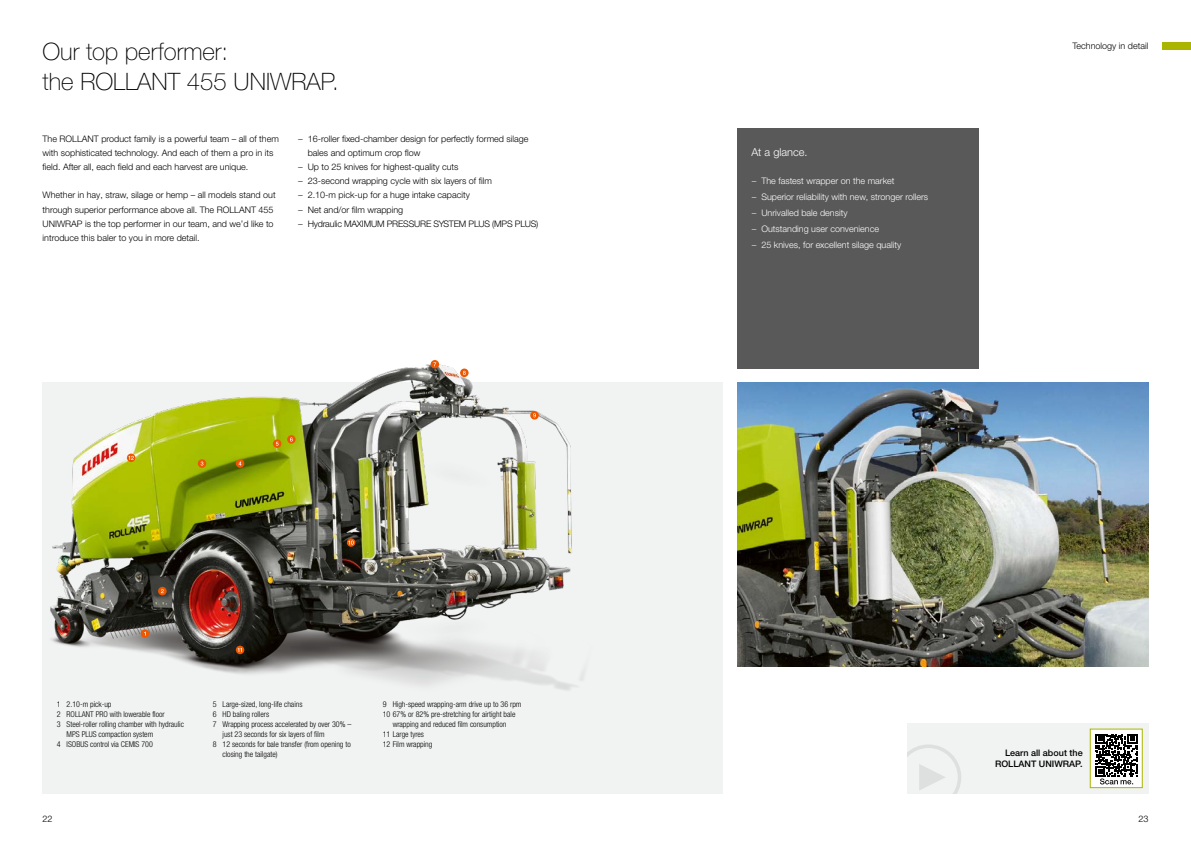
<style>
.page{position:relative;width:1191px;height:842px;background:#fff}
.page>*{position:absolute;margin:0;border:0;box-sizing:border-box;transform-origin:0 0}
.t1{font:100 24px/30px "CLAAS Helvetica Neue";color:#000}
.t2{font:300 11px "CLAAS Helvetica Neue";color:#fff}
.t3{font:300 9px/14.2px "CLAAS Helvetica Neue";color:#000}
.t4{font:300 9px/15.8px "CLAAS Helvetica Neue";color:#fff}
.t5{font:300 9px "CLAAS Helvetica Neue";letter-spacing:-.02em;color:#000}
.t6{font:500 9px/11px "CLAAS Helvetica Neue";color:#000;text-align:right}
.t7{font:300 condensed 8px "CLAAS Helvetica Neue";color:#000}
</style>
<div class="page">
<div style="left:43px;top:383px;width:680px;height:411px;background:#f1f2f2"></div>
<img style="left:42px;top:360px;width:619px;height:349px">
<div style="left:1162px;top:43px;width:29px;height:7px;background:#aab500"></div>
<svg style="left:141px;top:629px;width:8px;height:9px"></svg>
<div style="left:907px;top:723px;width:241px;height:71px;background:#f1f2f2"></div>
<svg style="left:907px;top:745px;width:54px;height:49px"></svg>
<div style="left:1090px;top:729px;width:52px;height:59px;background:linear-gradient(to right,#fff,#fff)"></div>
<div style="left:1090px;top:729px;width:52px;height:54px;background:#fff"></div>
<div style="left:1089px;top:729px;width:53px;height:59px;border:1px solid #aab500"></div>
<svg style="left:1095px;top:734px;width:42px;height:50px"></svg>
<div style="left:236px;top:646px;width:8px;height:8px;background:#ed5700;border-radius:50%"></div>
<svg style="left:238px;top:648px;width:4px;height:4px"></svg>
<svg style="left:158px;top:587px;width:9px;height:8px"></svg>
<svg style="left:161px;top:589px;width:3px;height:4px"></svg>
<svg style="left:198px;top:459px;width:8px;height:9px"></svg>
<svg style="left:236px;top:459px;width:8px;height:9px"></svg>
<svg style="left:273px;top:439px;width:8px;height:9px"></svg>
<svg style="left:287px;top:435px;width:9px;height:9px"></svg>
<svg style="left:290px;top:437px;width:3px;height:4px"></svg>
<svg style="left:430px;top:360px;width:9px;height:9px"></svg>
<svg style="left:433px;top:362px;width:3px;height:4px"></svg>
<div style="left:460px;top:369px;width:8px;height:8px;background:#ed5700;border-radius:50%"></div>
<svg style="left:463px;top:371px;width:3px;height:4px"></svg>
<svg style="left:530px;top:411px;width:9px;height:9px"></svg>
<svg style="left:533px;top:413px;width:3px;height:4px"></svg>
<svg style="left:347px;top:538px;width:8px;height:9px"></svg>
<svg style="left:348px;top:540px;width:6px;height:5px"></svg>
<div style="left:127px;top:454px;width:8px;height:8px;background:#ed5700;border-radius:50%"></div>
<svg style="left:128px;top:456px;width:6px;height:4px"></svg>
<img style="left:737px;top:383px;width:411px;height:283px">
<div style="left:737px;top:128px;width:241px;height:241px;background:#595959"></div>
<h1 class="t1" style="left:43px;top:37px;width:298px">Our top performer:<br>the ROLLANT 455 UNIWRAP.</h1>
<p class="t3" style="left:43px;top:132px;width:238px">The ROLLANT product family is a powerful team – all of them with sophisticated technology. And each of them a pro in its field. After all, each field and each harvest are unique.</p>
<p class="t3" style="left:43px;top:188px;width:235px">Whether in hay, straw, silage or hemp – all models stand out through superior performance above all. The ROLLANT 455<br>UNIWRAP is the top performer in our team, and we’d like to introduce this baler to you in more detail.</p>
<p class="t3" style="left:298px;top:132px;width:232px">− 16-roller fixed-chamber design for perfectly formed silage</p>
<p class="t3" style="left:308px;top:146px;width:114px">bales and optimum crop flow</p>
<p class="t3" style="left:298px;top:160px;width:162px">− Up to 25 knives for highest-quality cuts</p>
<p class="t3" style="left:298px;top:174px;width:196px">− 23-second wrapping cycle with six layers of film</p>
<p class="t3" style="left:298px;top:188px;width:174px">− 2.10-m pick-up for a huge intake capacity</p>
<p class="t3" style="left:298px;top:202px;width:107px">− Net and/or film wrapping</p>
<p class="t5" style="left:298px;top:218px;width:242px">− Hydraulic MAXIMUM PRESSURE SYSTEM PLUS (MPS PLUS)</p>
<p class="t7" style="left:57px;top:699px;width:56px">1 2.10-m pick-up</p>
<p class="t7" style="left:57px;top:709px;width:110px">2 ROLLANT PRO with lowerable floor</p>
<p class="t7" style="left:57px;top:719px;width:129px">3 Steel-roller rolling chamber with hydraulic</p>
<p class="t7" style="left:67px;top:729px;width:88px">MPS PLUS compaction system</p>
<p class="t7" style="left:57px;top:739px;width:98px">4 ISOBUS control via CEMIS 700</p>
<p class="t7" style="left:213px;top:699px;width:91px">5 Large-sized, long-life chains</p>
<p class="t7" style="left:213px;top:709px;width:58px">6 HD baling rollers</p>
<p class="t7" style="left:213px;top:719px;width:140px">7 Wrapping process accelerated by over 30% –</p>
<p class="t7" style="left:223px;top:729px;width:103px">just 23 seconds for six layers of film</p>
<p class="t7" style="left:213px;top:739px;width:140px">8 12 seconds for bale transfer (from opening to</p>
<p class="t7" style="left:223px;top:749px;width:56px">closing the tailgate)</p>
<p class="t7" style="left:383px;top:699px;width:140px">9 High-speed wrapping-arm drive up to 36 rpm</p>
<p class="t7" style="left:383px;top:709px;width:134px">10 67% or 82% pre-stretching for airtight bale</p>
<p class="t7" style="left:393px;top:719px;width:115px">wrapping and reduced film consumption</p>
<p class="t7" style="left:383px;top:729px;width:43px">11 Large tyres</p>
<p class="t7" style="left:383px;top:739px;width:51px">12 Film wrapping</p>
<p class="t2" style="left:751px;top:145px;width:58px">At a glance.</p>
<p class="t4" style="left:751px;top:173px;width:178px">− The fastest wrapper on the market<br>− Superior reliability with new, stronger rollers − Unrivalled bale density<br>− Outstanding user convenience<br>− 25 knives, for excellent silage quality</p>
<p class="t3" style="left:1072px;top:39px;width:77px">Technology in detail</p>
<p class="t6" style="left:995px;top:747px;width:89px">Learn all about the<br>ROLLANT UNIWRAP.</p>
<p class="t3" style="left:43px;top:812px;width:11px">22</p>
<p class="t3" style="left:1138px;top:812px;width:11px">23</p>
</div>
